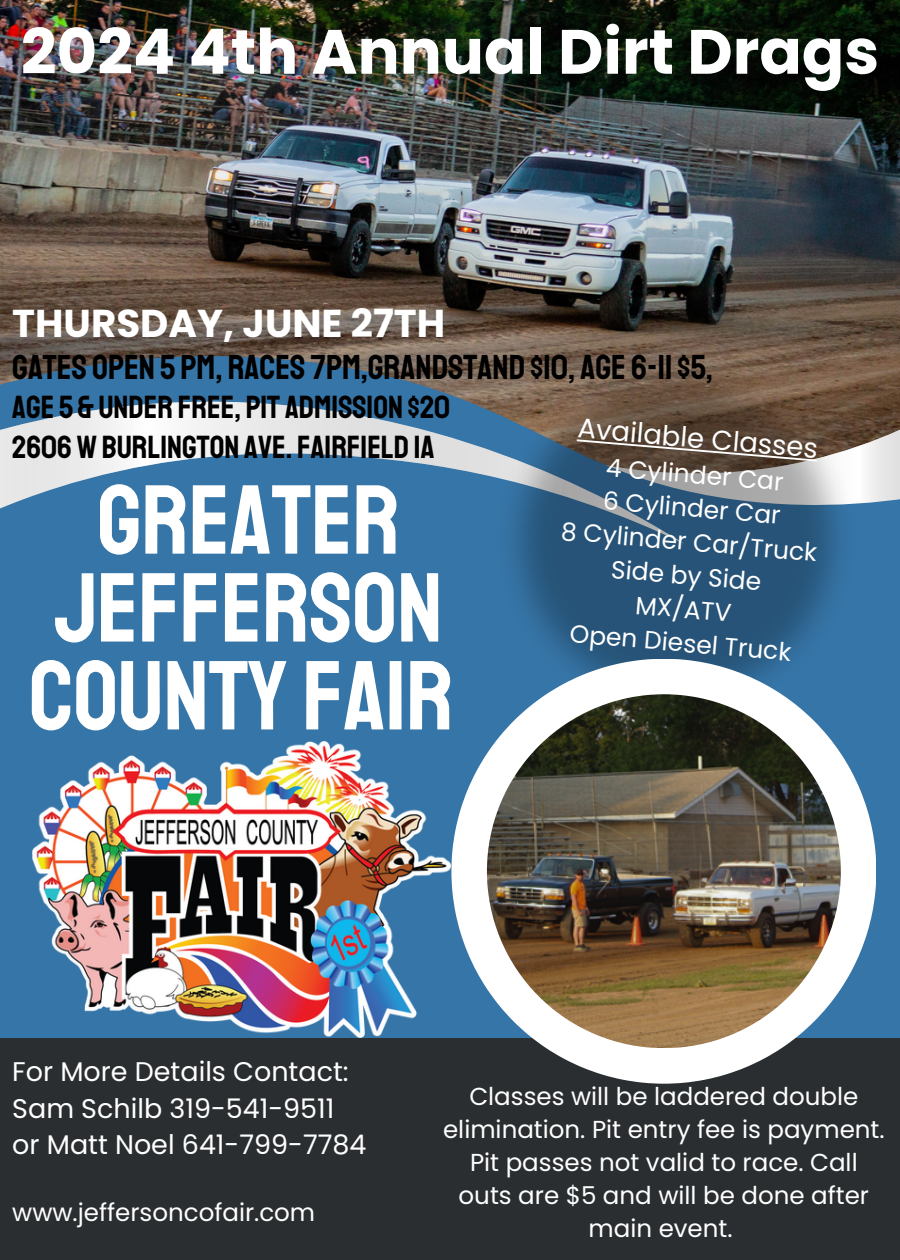
<style>
.page{position:relative;width:900px;height:1260px;background:#3675a7}
.page>*{position:absolute;margin:0;border:0;box-sizing:border-box;transform-origin:0 0}
.t1{font:98.25px/88px "Staatliches";color:#fff;text-align:center}
.t2{font:700 62.5px "Poppins";color:#fff}
.t3{font:700 38.75px "Poppins";color:#fff}
.t4{font:35px "Staatliches";color:#000}
.t5{font:32.5px/39.5px "Staatliches";color:#000}
.t6{font:27.5px "Poppins";color:#fff}
.t7{font:27px "Poppins";color:#fff}
.t8{font:25px "Poppins";color:#fff}
.t9{font:24.5px/32.8px "Poppins";color:#fff;text-align:center}
</style>
<div class="page">
<img style="left:0;top:0;width:900px;height:348px">
<svg style="left:0;top:348px;width:900px;height:156px"></svg>
<svg style="left:0;top:393px;width:497px;height:116px"></svg>
<img style="left:497px;top:359px;width:358px;height:300px">
<div style="left:0;top:1038px;width:900px;height:222px;background:#2a2e30"></div>
<svg style="left:577px;top:439px;width:240px;height:23px;background:#605044"></svg>
<svg style="left:451px;top:659px;width:425px;height:425px"></svg>
<img style="left:487px;top:694px;width:354px;height:354px">
<img style="left:33px;top:741px;width:418px;height:296px">
<p class="t2" style="left:21px;top:8px;width:860px">2024 4th Annual Dirt Drags</p>
<p class="t3" style="left:12px;top:296px;width:434px">THURSDAY, JUNE 27TH</p>
<p class="t4" style="left:12px;top:346px;width:702px">GATES OPEN 5 PM, RACES 7PM,GRANDSTAND $10, AGE 6-11$5,</p>
<p class="t5" style="left:12px;top:388px;width:440px">AGE 5 &amp; UNDER FREE, PIT ADMISSION $20<br>2606WBURLINGTON AVE. FAIRFIELD IA</p>
<h3 class="t6" style="left:580px;top:408px;width:242px;rotate:5deg">Available Classes</h3>
<p class="t8" style="left:608px;top:449px;width:179px;rotate:5deg">4 Cylinder Car</p>
<h4 class="t8" style="left:605px;top:483px;width:180px;rotate:5deg">6 Cylinder Car</h4>
<p class="t8" style="left:563px;top:513px;width:258px;rotate:5deg">8 Cylinder Car/Truck</p>
<p class="t8" style="left:613px;top:551px;width:152px;rotate:5deg">Side by Side</p>
<p class="t8" style="left:637px;top:587px;width:98px;rotate:5deg">MX/ATV</p>
<p class="t8" style="left:571px;top:615px;width:224px;rotate:5deg">Open Diesel Truck</p>
<h2 class="t1" style="left:29px;top:478px;width:426px">GREATER<br>JEFFERSON<br>COUNTY FAIR</h2>
<h1 class="t7" style="left:12px;top:1053px;width:338px">For More Details Contact:</h1>
<p class="t7" style="left:12px;top:1089px;width:324px">Sam Schilb 319-541-9511</p>
<p class="t7" style="left:12px;top:1126px;width:356px">or Matt Noel 641-799-7784</p>
<p class="t9" style="left:12px;top:1196px;width:304px">www.jeffersoncofair.com</p>
<p class="t9" style="left:443px;top:1080px;width:443px">Classes will be laddered double elimination. Pit entry fee is payment.<br>Pit passes not valid to race. Call outs are $5 and will be done after main event.</p>
</div>
